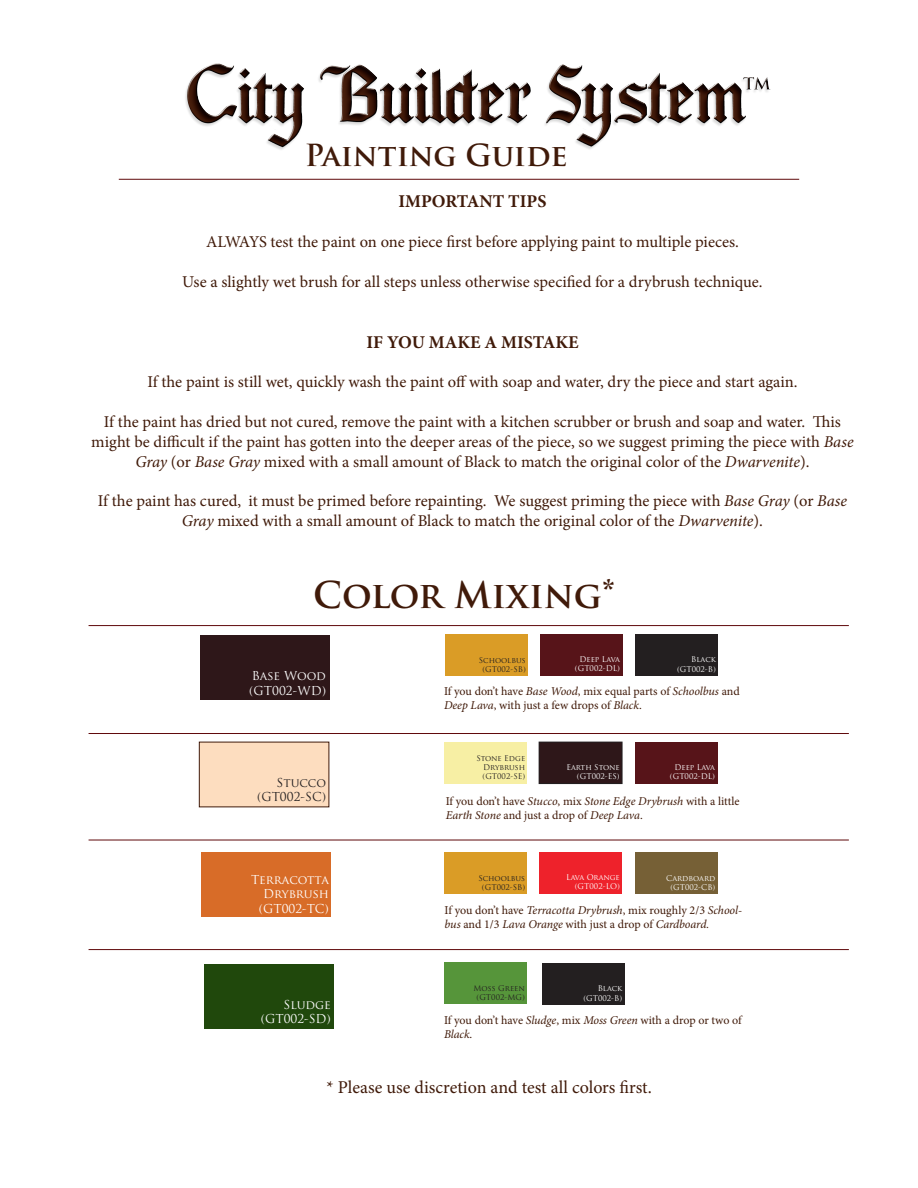
<style>
.page{position:relative;width:918px;height:1188px;background:#fff}
.page>*{position:absolute;margin:0;border:0;box-sizing:border-box;transform-origin:0 0}
.t1{font:700 36px "Trajan Pro";color:#401a09}
.t2{font:700 29.7px "Trajan Pro";color:#401a09}
.t3{font:18px "Minion Pro";color:#401a09}
.t4{font:700 18px "Minion Pro";color:#401a09}
.t5{font:16.5px/19.8px "Minion Pro";letter-spacing:-.005em;color:#401a09;text-align:center}
.t6{font:12px/14.4px "Minion Pro";letter-spacing:-.01em;color:#401a09}
.t7{font:12px "Trajan Pro";color:#fff}
.t8{font:12px "Trajan Pro";color:#231f20}
.t9{font:7.65px "Trajan Pro";color:#fff}
.t10{font:7.65px "Trajan Pro";color:#231f20}
.s1{font-style:italic}
</style>
<div class="page">
<img style="left:134px;top:63px;width:665px;height:116px">
<hr style="left:119px;top:179px;width:680px;height:1px;background:#5f090b">
<hr style="left:89px;top:733px;width:760px;height:1px;background:#5f090b">
<div style="left:199px;top:742px;width:130px;height:65px;background:#fdddbf"></div>
<div style="left:444px;top:742px;width:83px;height:41px;background:#f7efa4"></div>
<div style="left:539px;top:742px;width:83px;height:42px;background:#2e1719"></div>
<div style="left:539px;top:742px;width:83px;height:42px;border:1px solid #231f20"></div>
<div style="left:635px;top:742px;width:83px;height:41px;background:#571419"></div>
<div style="left:200px;top:635px;width:130px;height:65px;background:#2e1719"></div>
<hr style="left:89px;top:625px;width:760px;height:1px;background:#5f090b">
<div style="left:540px;top:634px;width:83px;height:42px;background:#571419"></div>
<div style="left:445px;top:634px;width:82px;height:42px;background:#da9c26"></div>
<div style="left:635px;top:634px;width:83px;height:42px;background:#231f20"></div>
<div style="left:202px;top:852px;width:129px;height:65px;background:#d86c28"></div>
<hr style="left:89px;top:840px;width:760px;height:1px;background:#5f090b">
<div style="left:635px;top:852px;width:83px;height:42px;background:#766036"></div>
<div style="left:539px;top:852px;width:83px;height:42px;background:#ee222b"></div>
<div style="left:444px;top:852px;width:83px;height:42px;background:#da9c26"></div>
<div style="left:205px;top:964px;width:129px;height:65px;background:#20480c"></div>
<hr style="left:89px;top:949px;width:760px;height:1px;background:#5f090b">
<div style="left:542px;top:963px;width:83px;height:42px;background:#231f20"></div>
<div style="left:444px;top:962px;width:83px;height:42px;background:#56953a"></div>
<p class="t2" style="left:305px;top:137px;width:264px">Painting Guide</p>
<p class="t4" style="left:398px;top:189px;width:150px">IMPORTANT TIPS</p>
<p class="t5" style="left:206px;top:232px;width:534px">ALWAYS test the paint on one piece first before applying paint to multiple pieces.</p>
<p class="t5" style="left:182px;top:272px;width:582px">Use a slightly wet brush for all steps unless otherwise specified for a drybrush technique.</p>
<p class="t4" style="left:366px;top:329px;width:214px">IF YOU MAKE A MISTAKE</p>
<p class="t5" style="left:147px;top:372px;width:652px">If the paint is still wet, quickly wash the paint off with soap and water, dry the piece and start again.</p>
<p class="t5" style="left:91px;top:412px;width:764px">If the paint has dried but not cured, remove the paint with a kitchen scrubber or brush and soap and water. This might be difficult if the paint has gotten into the deeper areas of the piece, so we suggest priming the piece with <span class="s1">Base<br>Gray</span> (or <span class="s1">Base Gray</span> mixed with a small amount of Black to match the original color of the <span class="s1">Dwarvenite</span>).</p>
<p class="t5" style="left:98px;top:491px;width:751px">If the paint has cured, it must be primed before repainting. We suggest priming the piece with <span class="s1">Base Gray</span> (or <span class="s1">Base<br>Gray</span> mixed with a small amount of Black to match the original color of the <span class="s1">Dwarvenite</span>).</p>
<p class="t1" style="left:313px;top:572px;width:304px">Color Mixing*</p>
<p class="t7" style="left:252px;top:668px;width:76px">Base Wood</p>
<p class="t7" style="left:249px;top:683px;width:78px">(GT002-WD)</p>
<p class="t8" style="left:277px;top:775px;width:51px">Stucco</p>
<p class="t8" style="left:257px;top:789px;width:71px">(GT002-SC)</p>
<p class="t7" style="left:251px;top:872px;width:79px">Terracotta</p>
<p class="t7" style="left:263px;top:886px;width:67px">Drybrush</p>
<p class="t7" style="left:259px;top:901px;width:72px">(GT002-TC)</p>
<p class="t7" style="left:283px;top:997px;width:49px">Sludge</p>
<p class="t7" style="left:261px;top:1011px;width:72px">(GT002-SD)</p>
<p class="t9" style="left:580px;top:655px;width:42px">Deep Lava</p>
<p class="t9" style="left:575px;top:664px;width:47px">(GT002-DL)</p>
<p class="t9" style="left:691px;top:655px;width:26px">Black</p>
<p class="t9" style="left:677px;top:664px;width:40px">(GT002-B)</p>
<p class="t6" style="left:444px;top:684px;width:297px">If you don’t have <span class="s1">Base Wood</span>, mix equal parts of <span class="s1">Schoolbus</span> and<br><span class="s1">Deep Lava</span>, with just a few drops of <span class="s1">Black</span>.</p>
<p class="t10" style="left:479px;top:656px;width:48px">Schoolbus</p>
<p class="t10" style="left:483px;top:665px;width:45px">(GT002-SB)</p>
<p class="t10" style="left:476px;top:753px;width:50px">Stone Edge</p>
<p class="t10" style="left:483px;top:762px;width:44px">Drybrush</p>
<p class="t10" style="left:483px;top:771px;width:44px">(GT002-SE)</p>
<p class="t9" style="left:675px;top:762px;width:42px">Deep Lava</p>
<p class="t9" style="left:670px;top:771px;width:47px">(GT002-DL)</p>
<p class="t6" style="left:446px;top:794px;width:296px">If you don’t have <span class="s1">Stucco</span>, mix <span class="s1">Stone Edge Drybrush</span> with a little<br><span class="s1">Earth Stone</span> and just a drop of <span class="s1">Deep Lava</span>.</p>
<p class="t9" style="left:566px;top:762px;width:55px">Earth Stone</p>
<p class="t9" style="left:577px;top:772px;width:44px">(GT002-ES)</p>
<p class="t9" style="left:566px;top:872px;width:55px">Lava Orange</p>
<p class="t9" style="left:575px;top:882px;width:46px">(GT002-LO)</p>
<p class="t10" style="left:478px;top:873px;width:48px">Schoolbus</p>
<p class="t10" style="left:482px;top:882px;width:45px">(GT002-SB)</p>
<p class="t6" style="left:445px;top:903px;width:299px">If you don’t have <span class="s1">Terracotta Drybrush</span>, mix roughly 2/3 <span class="s1">School&shy;bus</span> and 1/3 <span class="s1">Lava Orange</span> with just a drop of <span class="s1">Cardboard.</span></p>
<p class="t9" style="left:666px;top:873px;width:51px">Cardboard</p>
<p class="t9" style="left:670px;top:883px;width:47px">(GT002-CB)</p>
<p class="t10" style="left:473px;top:983px;width:53px">Moss Green</p>
<p class="t10" style="left:477px;top:992px;width:50px">(GT002-MG)</p>
<p class="t6" style="left:444px;top:1013px;width:299px">If you don’t have <span class="s1">Sludge</span>, mix <span class="s1">Moss Green</span> with a drop or two of<br><span class="s1">Black</span>.</p>
<p class="t9" style="left:598px;top:984px;width:26px">Black</p>
<p class="t9" style="left:583px;top:993px;width:40px">(GT002-B)</p>
<p class="t3" style="left:327px;top:1075px;width:327px">* Please use discretion and test all colors first.</p>
</div>
